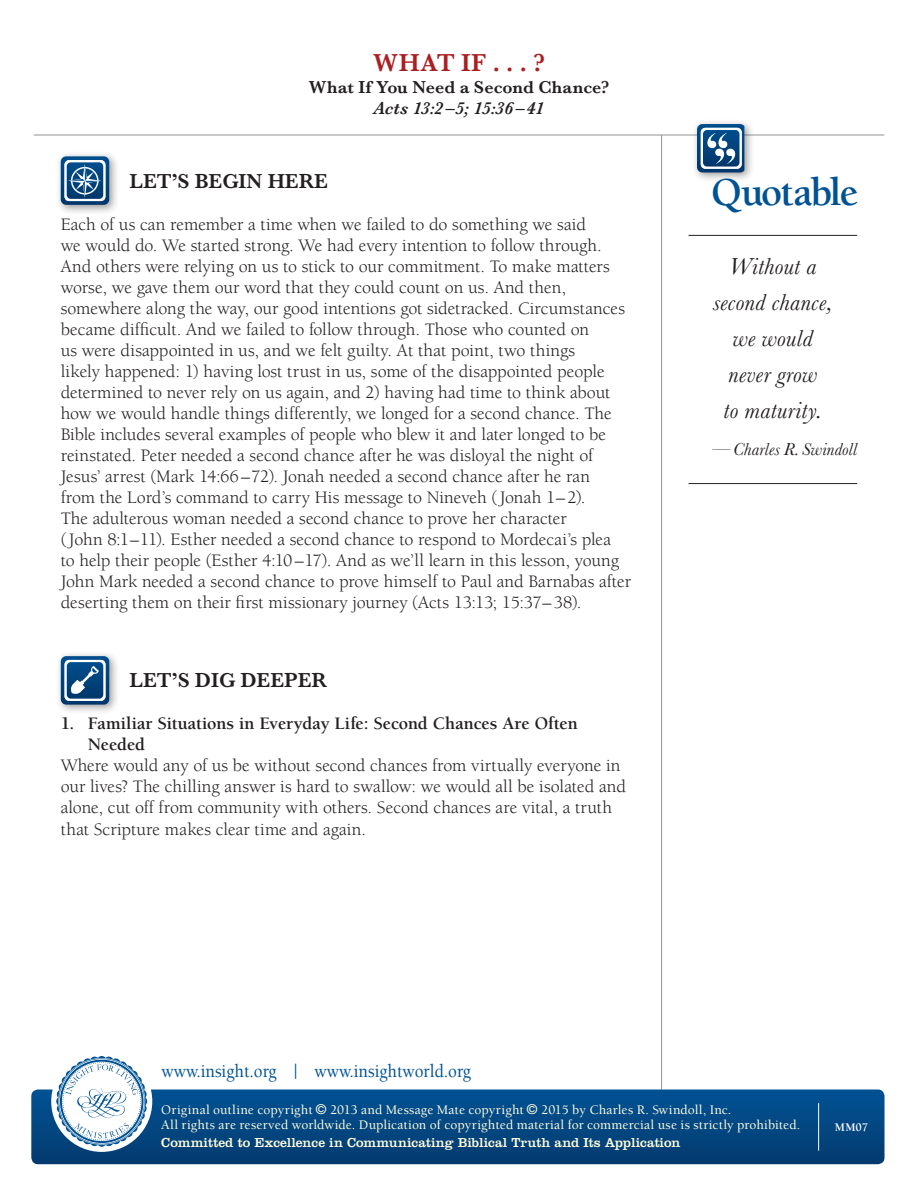
<style>
.page{position:relative;width:918px;height:1188px;background:#fff}
.page>*{position:absolute;margin:0;border:0;box-sizing:border-box;transform-origin:0 0}
.t1{font:700 40.5px "Berkeley";letter-spacing:-.04em;color:#005294}
.t2{font:600 25.5px "Baskerville";letter-spacing:.025em;color:#aa1f22}
.t3{font:italic 24px/36px "Baskerville";letter-spacing:.015em;color:#231f20;text-align:center}
.t4{font:600 21px "Baskerville";color:#231f20}
.t5{font:500 18.9px "Berkeley";color:#005294;scale:.9 1}
.t6{font:18px/21px "Berkeley";letter-spacing:-.005em;color:#231f20}
.t7{font:700 18px/21px "Berkeley";letter-spacing:-.005em;color:#231f20}
.t8{font:600 18px "Baskerville";letter-spacing:.005em;color:#231f20}
.t9{font:italic 600 18px "Baskerville";letter-spacing:-.01em;color:#231f20}
.t10{font:italic 18px "Baskerville";letter-spacing:.01em;color:#231f20}
.t11{font:500 13.5px/15px "Berkeley";letter-spacing:.01em;color:#fffcdc}
.t12{font:13.5px "Clarendon";letter-spacing:.005em;color:#fffcdc}
.t13{font:700 12px "Berkeley";color:#fff}
</style>
<div class="page">
<hr style="left:661px;top:135px;width:1px;height:962px;background:#939598">
<hr style="left:34px;top:135px;width:850px;height:1px;background:#939598">
<div style="left:31px;top:1090px;width:854px;height:74px;background:linear-gradient(to bottom,#015294,#043b6f);border-radius:7px"></div>
<div style="left:51px;top:1051px;width:101px;height:101px;background:#fff;border-radius:50%"></div>
<svg style="left:56px;top:1056px;width:91px;height:91px"></svg>
<hr style="left:818px;top:1103px;width:1px;height:48px;background:#fff">
<div style="left:692px;top:119px;width:63px;height:64px;background:#231f20;opacity:.45"></div>
<svg style="left:697px;top:124px;width:47px;height:49px"></svg>
<hr style="left:689px;top:235px;width:168px;height:1px;background:#231f20">
<hr style="left:689px;top:483px;width:168px;height:1px;background:#231f20">
<div style="left:56px;top:151px;width:64px;height:64px;background:#231f20;opacity:.45"></div>
<svg style="left:61px;top:156px;width:48px;height:49px"></svg>
<div style="left:56px;top:651px;width:64px;height:64px;background:#231f20;opacity:.45"></div>
<svg style="left:61px;top:656px;width:48px;height:49px"></svg>
<svg style="left:316px;top:1104px;width:10px;height:11px"></svg>
<svg style="left:527px;top:1104px;width:10px;height:11px"></svg>
<h2 class="t2" style="left:373px;top:45px;width:173px">WHAT IF . . . ?</h2>
<p class="t8" style="left:309px;top:74px;width:302px">What If You Need a Second Chance?</p>
<p class="t9" style="left:374px;top:96px;width:172px">Acts 13:2–5; 15:36 – 41</p>
<p class="t4" style="left:129px;top:166px;width:200px">LET’S BEGIN HERE</p>
<p class="t6" style="left:61px;top:214px;width:572px">Each of us can remember a time when we failed to do something we said<br>we would do. We started strong. We had every intention to follow through.<br>And others were relying on us to stick to our commitment. To make matters worse, we gave them our word that they could count on us. And then, somewhere along the way, our good intentions got sidetracked. Circumstances became difficult. And we failed to follow through. Those who counted on<br>us were disappointed in us, and we felt guilty. At that point, two things<br>likely happened: 1) having lost trust in us, some of the disappointed people determined to never rely on us again, and 2) having had time to think about how we would handle things differently, we longed for a second chance. The Bible includes several examples of people who blew it and later longed to be reinstated. Peter needed a second chance after he was disloyal the night of Jesus’ arrest (Mark 14:66–72). Jonah needed a second chance after he ran<br>from the Lord’s command to carry His message to Nineveh (Jonah 1–2).<br>The adulterous woman needed a second chance to prove her character<br>(John 8:1–11). Esther needed a second chance to respond to Mordecai’s plea<br>to help their people (Esther 4:10–17). And as we’ll learn in this lesson, young John Mark needed a second chance to prove himself to Paul and Barnabas after deserting them on their first missionary journey (Acts 13:13; 15:37–38).</p>
<p class="t4" style="left:130px;top:666px;width:199px">LET’S DIG DEEPER</p>
<p class="t7" style="left:88px;top:714px;width:492px;text-indent:-27px">1. Familiar Situations in Everyday Life: Second Chances Are Often<br>Needed</p>
<p class="t6" style="left:61px;top:756px;width:567px">Where would any of us be without second chances from virtually everyone in our lives? The chilling answer is hard to swallow: we would all be isolated and alone, cut off from community with others. Second chances are vital, a truth that Scripture makes clear time and again.</p>
<h1 class="t1" style="left:711px;top:171px;width:149px">Quotable</h1>
<h3 class="t3" style="left:713px;top:249px;width:121px">Without a second chance, we would never grow<br>to maturity.</h3>
<p class="t10" style="left:713px;top:437px;width:146px">—Charles R. Swindoll</p>
<p class="t5" style="left:162px;top:1061px;width:345px">www.insight.org | www.insightworld.org</p>
<p class="t11" style="left:161px;top:1103px;width:641px;text-indent:380px">2015 by Charles R. Swindoll, Inc.<br>All rights are reserved worldwide. Duplication of copyrighted material for commercial use is strictly prohibited.</p>
<p class="t12" style="left:161px;top:1135px;width:521px">Committed to Excellence in Communicating Biblical Truth and Its Application</p>
<p class="t11" style="left:161px;top:1103px;width:153px">Original outline copyright</p>
<p class="t11" style="left:330px;top:1103px;width:195px">2013 and Message Mate copyright</p>
<p class="t13" style="left:835px;top:1121px;width:35px">MM07</p>
</div>
